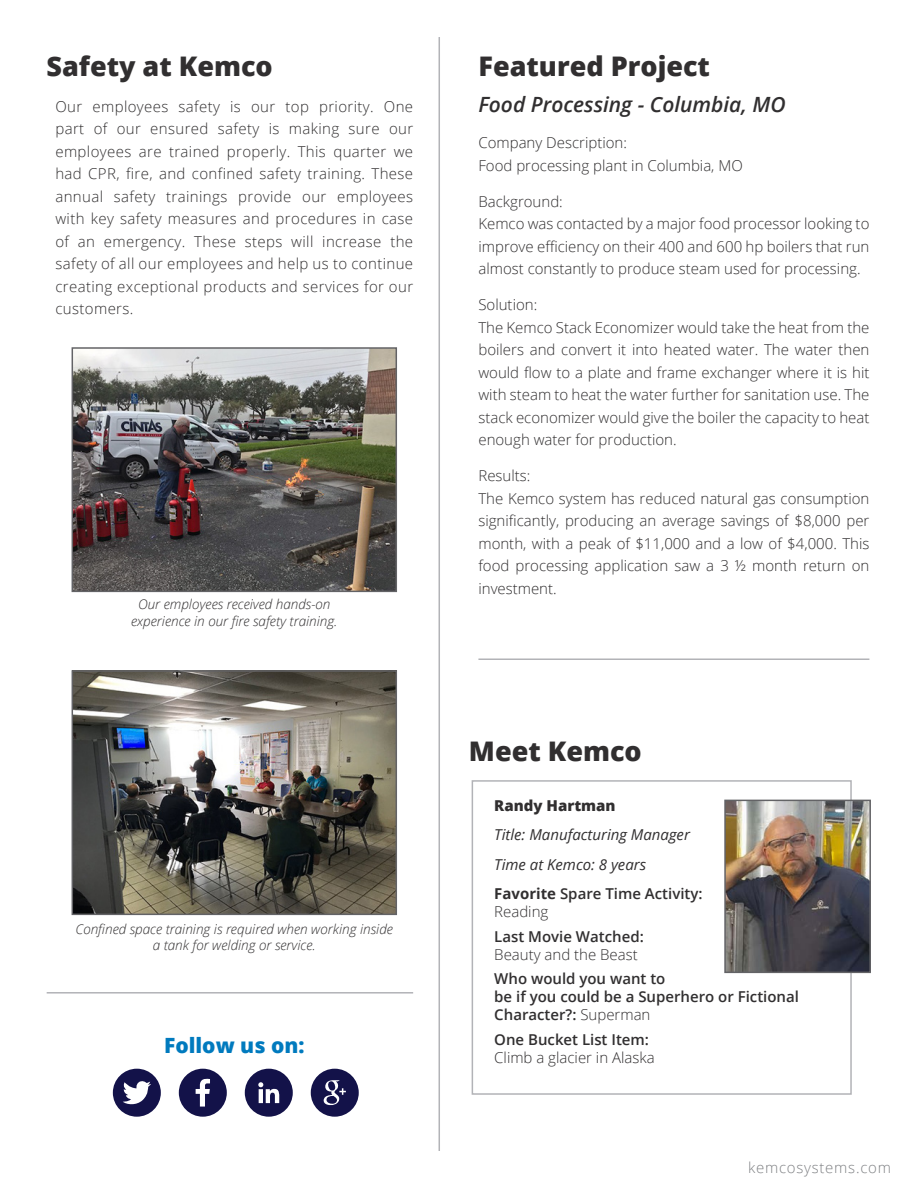
<style>
.page{position:relative;width:918px;height:1188px;background:#fff}
.page>*{position:absolute;margin:0;border:0;box-sizing:border-box;transform-origin:0 0}
.t1{font:800 27px "Open Sans";color:#312f30}
.t2{font:italic 600 21px "Open Sans";color:#312f30}
.t3{font:800 21px "Open Sans";color:#007abe}
.t4{font:300 15px/22.5px "Open Sans";color:#312f30;text-align:justify}
.t5{font:600 15px/18px "Open Sans";color:#312f30}
.t6{font:italic 15px "Open Sans";color:#312f30}
.t7{font:300 15px "Open Sans";letter-spacing:.05em;color:#808285}
.t8{font:800 15px "Open Sans";color:#312f30}
.t9{font:italic 300 13.5px/16.2px "Open Sans";color:#312f30;text-align:center}
.s1{font-weight:700}
.s2{font-weight:300}
</style>
<div class="page">
<hr style="left:439px;top:37px;width:1px;height:1114px;background:#b2b3b7">
<div style="left:472px;top:780px;width:380px;height:315px;background:#fff;border:2px solid #b2b3b7"></div>
<img style="left:727px;top:803px;width:141px;height:167px">
<div style="left:724px;top:800px;width:147px;height:173px;border:2px solid #636366"></div>
<hr style="left:478px;top:658px;width:391px;height:2px;background:#b2b3b7">
<img style="left:75px;top:673px;width:319px;height:239px">
<div style="left:72px;top:670px;width:325px;height:245px;border:2px solid #636366"></div>
<img style="left:75px;top:350px;width:319px;height:239px">
<div style="left:72px;top:347px;width:325px;height:245px;border:2px solid #636366"></div>
<svg style="left:311px;top:1069px;width:48px;height:48px"></svg>
<svg style="left:245px;top:1069px;width:48px;height:48px"></svg>
<svg style="left:179px;top:1069px;width:48px;height:48px"></svg>
<svg style="left:113px;top:1069px;width:48px;height:48px"></svg>
<hr style="left:47px;top:992px;width:366px;height:2px;background:#b2b3b7">
<p class="t1" style="left:46px;top:46px;width:228px">Safety at Kemco</p>
<p class="t1" style="left:478px;top:46px;width:233px">Featured Project</p>
<p class="t2" style="left:478px;top:90px;width:309px">Food Processing - Columbia, MO</p>
<p class="t4" style="left:478px;top:131px;width:150px">Company Description:</p>
<p class="t4" style="left:478px;top:154px;width:266px">Food processing plant in Columbia, MO</p>
<p class="t4" style="left:478px;top:190px;width:86px">Background:</p>
<p class="t4" style="left:478px;top:212px;width:393px">Kemco was contacted by a major food processor looking to improve efficiency on their 400 and 600 hp boilers that run almost constantly to produce steam used for processing.</p>
<p class="t4" style="left:478px;top:293px;width:60px">Solution:</p>
<p class="t4" style="left:478px;top:316px;width:393px">The Kemco Stack Economizer would take the heat from the boilers and convert it into heated water. The water then would flow to a plate and frame exchanger where it is hit with steam to heat the water further for sanitation use. The stack economizer would give the boiler the capacity to heat enough water for production.</p>
<p class="t4" style="left:478px;top:464px;width:53px">Results:</p>
<p class="t4" style="left:478px;top:487px;width:393px">The Kemco system has reduced natural gas consumption significantly, producing an average savings of $8,000 per month, with a peak of $11,000 and a low of $4,000. This food processing application saw a 3 ½ month return on investment.</p>
<p class="t4" style="left:55px;top:95px;width:359px">Our employees safety is our top priority. One part of our ensured safety is making sure our employees are trained properly. This quarter we had CPR, fire, and confined safety training. These annual safety trainings provide our employees with key safety measures and procedures in case of an emergency. These steps will increase the safety of all our employees and help us to continue creating exceptional products and services for our customers.</p>
<p class="t9" style="left:131px;top:596px;width:208px">Our employees received hands-on experience in our fire safety training.</p>
<p class="t9" style="left:76px;top:921px;width:319px">Confined space training is required when working inside a tank for welding or service.</p>
<p class="t3" style="left:164px;top:1029px;width:142px">Follow us on:</p>
<p class="t1" style="left:469px;top:730px;width:174px">Meet Kemco</p>
<p class="t8" style="left:494px;top:794px;width:123px">Randy Hartman</p>
<p class="t6" style="left:494px;top:825px;width:197px">Title: Manufacturing Manager</p>
<p class="t6" style="left:494px;top:854px;width:153px">Time at Kemco: 8 years</p>
<p class="t5" style="left:494px;top:884px;width:210px"><span class="s1">Favorite</span> Spare Time Activity:<br><span class="s2">Reading</span></p>
<p class="t5" style="left:494px;top:927px;width:151px">Last Movie Watched:</p>
<p class="t4" style="left:494px;top:943px;width:145px">Beauty and the Beast</p>
<p class="t5" style="left:494px;top:970px;width:306px">Who would you want to<br>be if you could be a Superhero or Fictional<br>Character?: <span class="s2">Superman</span></p>
<p class="t5" style="left:494px;top:1030px;width:156px">One Bucket List Item:</p>
<p class="t4" style="left:494px;top:1046px;width:162px">Climb a glacier in Alaska</p>
<p class="t7" style="left:748px;top:1157px;width:144px">kemcosystems.com</p>
</div>
